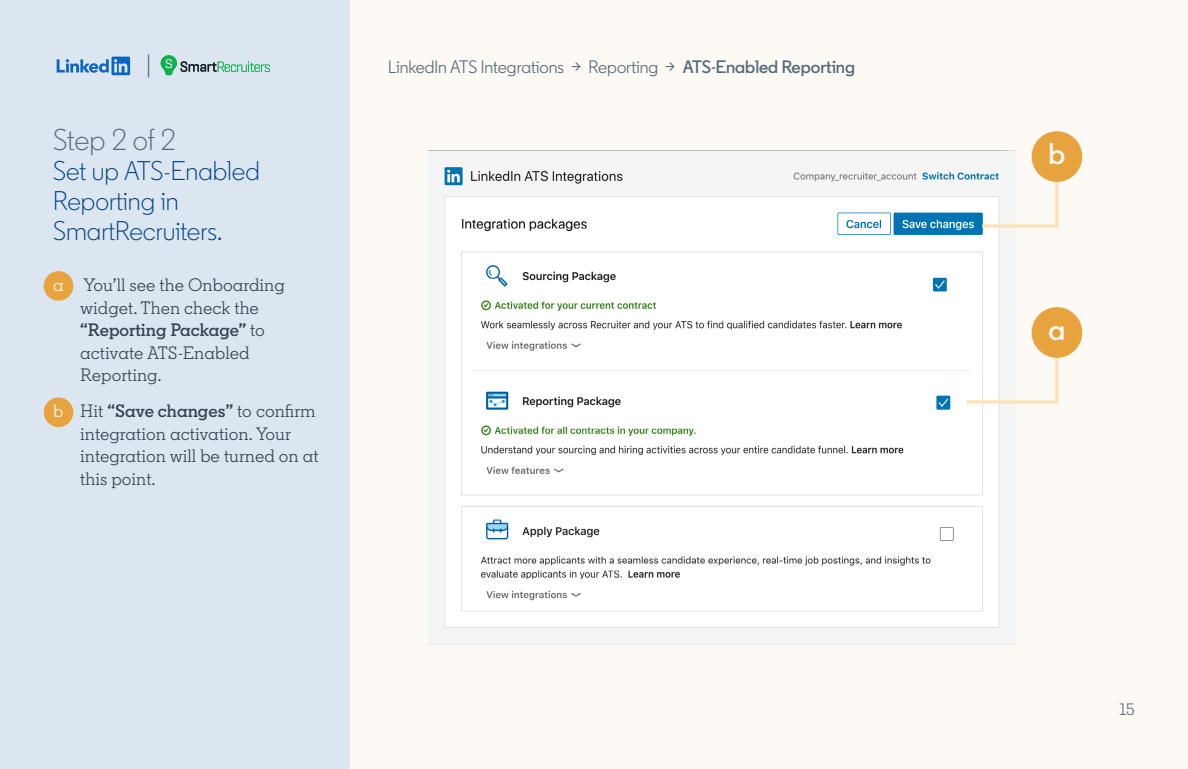
<style>
.page{position:relative;width:1188px;height:769px;background:#fdfaf5}
.page>*{position:absolute;margin:0;border:0;box-sizing:border-box;transform-origin:0 0}
.t1{font:300 30px "Community";letter-spacing:-.01em;color:#56687a}
.t2{font:600 30px "Community";color:#fdfaf5}
.t3{font:300 27px/30px "Community";color:#004182}
.t4{font:300 27px "Community";color:#56687a}
.t5{font:18px/22.5px "Community Slab";color:#38434f}
.t6{font:18px "Community";color:#56687a}
.t7{font:16.5px "Community";color:#56687a}
.s1{font-weight:600}
.s2{color:#fdfaf5}
</style>
<div class="page">
<div style="left:0;top:0;width:350px;height:769px;background:#dce6f1"></div>
<svg style="left:57px;top:57px;width:73px;height:18px"></svg>
<div style="left:44px;top:271px;width:29px;height:30px;background:#e7a33e;border-radius:50%"></div>
<div style="left:44px;top:397px;width:29px;height:30px;background:#e7a33e;border-radius:50%"></div>
<img style="left:429px;top:150px;width:587px;height:495px">
<svg style="left:1055px;top:358px;width:4px;height:42px"></svg>
<div style="left:1032px;top:307px;width:50px;height:51px;background:#e7a33e;border-radius:50%"></div>
<hr style="left:967px;top:400px;width:92px;height:3px;background:#fce2ba">
<svg style="left:1055px;top:182px;width:4px;height:42px"></svg>
<div style="left:1032px;top:131px;width:50px;height:51px;background:#e7a33e;border-radius:50%"></div>
<svg style="left:982px;top:224px;width:77px;height:4px"></svg>
<svg style="left:161px;top:55px;width:109px;height:20px"></svg>
<h2 class="t4" style="left:146px;top:49px;width:7px">|</h2>
<p class="t6" style="left:388px;top:55px;width:469px">LinkedIn ATS Integrations → Reporting → <span class="s1">ATS-Enabled Reporting</span></p>
<p class="t1" style="left:53px;top:122px;width:124px">Step 2 of 2</p>
<p class="t3" style="left:53px;top:156px;width:208px">Set up ATS-Enabled<br>Reporting in<br>SmartRecruiters.</p>
<p class="t5" style="left:80px;top:274px;width:206px;text-indent:-27px"><span class="s2">a</span> You’ll see the Onboarding widget. Then check the <span class="s1">“Reporting Package”</span> to activate ATS-Enabled<br>Reporting.</p>
<p class="t5" style="left:80px;top:400px;width:240px;text-indent:-27px"><span class="s2">b</span> Hit <span class="s1">“Save changes”</span> to confirm integration activation. Your integration will be turned on at this point.</p>
<p class="t2" style="left:1049px;top:135px;width:18px">b</p>
<p class="t2" style="left:1049px;top:311px;width:18px">a</p>
<p class="t7" style="left:1119px;top:699px;width:17px">15</p>
</div>
